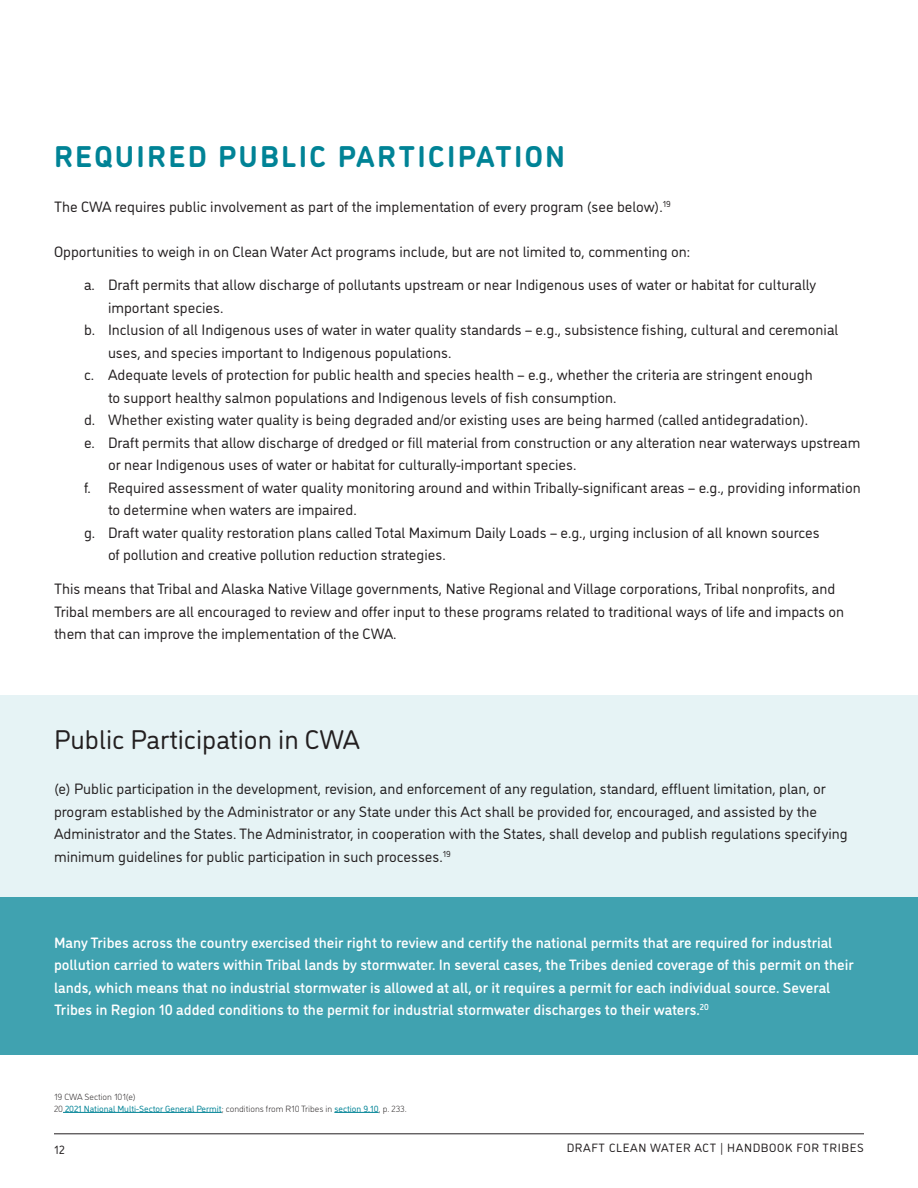
<style>
.page{position:relative;width:918px;height:1188px;background:#fff}
.page>*{position:absolute;margin:0;border:0;box-sizing:border-box;transform-origin:0 0}
.MEDIUM_HEADLINE{font:700 30px "DI Nosaur";letter-spacing:.075em;color:#008396}
.SIDE_BAR_HEADER{font:27px "DI Nosaur";color:#231f20}
.Body_Copy{font:15px/22.5px "DI Nosaur";color:#231f20}
.Pull_Quote_Style{font:500 15px/22.5px "DI Nosaur";color:#fff}
.t1{font:12px "DI Nosaur";letter-spacing:.05em;color:#231f20}
.Citations{font:9px "DI Nosaur";color:#008396}
.Citations-2{font:300 9px "DI Nosaur";color:#231f20}
.s1{font-weight:300;color:#231f20}
</style>
<div class="page">
<hr style="left:54px;top:1134px;width:810px;height:1px;background:#231f20">
<div style="left:0;top:695px;width:918px;height:327px;background:#e6f3f5"></div>
<div style="left:0;top:897px;width:918px;height:157px;background:#40a2b0"></div>
<hr style="left:63px;top:1112px;width:159px;height:1px;background:#008396">
<hr style="left:334px;top:1112px;width:45px;height:1px;background:#008396">
<p class="MEDIUM_HEADLINE" style="left:54px;top:133px;width:513px">REQUIRED PUBLIC PARTICIPATION</p>
<p class="Body_Copy" style="left:54px;top:194px;width:618px">The CWA requires public involvement as part of the implementation of every program (see below).<sup>19</sup></p>
<p class="Body_Copy" style="left:54px;top:239px;width:638px">Opportunities to weigh in on Clean Water Act programs include, but are not limited to, commenting on:</p>
<p class="Body_Copy" style="left:108px;top:273px;width:710px;text-indent:-24px">a. Draft permits that allow discharge of pollutants upstream or near Indigenous uses of water or habitat for culturally important species.</p>
<p class="Body_Copy" style="left:108px;top:318px;width:732px;text-indent:-24px">b. Inclusion of all Indigenous uses of water in water quality standards – e.g., subsistence fishing, cultural and ceremonial uses, and species important to Indigenous populations.</p>
<p class="Body_Copy" style="left:108px;top:363px;width:706px;text-indent:-24px">c. Adequate levels of protection for public health and species health – e.g., whether the criteria are stringent enough to support healthy salmon populations and Indigenous levels of fish consumption.</p>
<p class="Body_Copy" style="left:84px;top:408px;width:726px">d. Whether existing water quality is being degraded and/or existing uses are being harmed (called antidegradation).</p>
<p class="Body_Copy" style="left:108px;top:430px;width:754px;text-indent:-24px">e. Draft permits that allow discharge of dredged or fill material from construction or any alteration near waterways upstream or near Indigenous uses of water or habitat for culturally-important species.</p>
<p class="Body_Copy" style="left:108px;top:475px;width:754px;text-indent:-24px">f. Required assessment of water quality monitoring around and within Tribally-significant areas – e.g., providing information to determine when waters are impaired.</p>
<p class="Body_Copy" style="left:108px;top:520px;width:713px;text-indent:-24px">g. Draft water quality restoration plans called Total Maximum Daily Loads – e.g., urging inclusion of all known sources of pollution and creative pollution reduction strategies.</p>
<p class="Body_Copy" style="left:54px;top:577px;width:792px">This means that Tribal and Alaska Native Village governments, Native Regional and Village corporations, Tribal nonprofits, and<br>Tribal members are all encouraged to review and offer input to these programs related to traditional ways of life and impacts on them that can improve the implementation of the CWA.</p>
<p class="SIDE_BAR_HEADER" style="left:54px;top:721px;width:308px">Public Participation in CWA</p>
<p class="Body_Copy" style="left:54px;top:777px;width:795px">(e) Public participation in the development, revision, and enforcement of any regulation, standard, effluent limitation, plan, or program established by the Administrator or any State under this Act shall be provided for, encouraged, and assisted by the Administrator and the States. The Administrator, in cooperation with the States, shall develop and publish regulations specifying minimum guidelines for public participation in such processes.<sup>19</sup></p>
<p class="Pull_Quote_Style" style="left:54px;top:930px;width:801px">Many Tribes across the country exercised their right to review and certify the national permits that are required for industrial pollution carried to waters within Tribal lands by stormwater. In several cases, the Tribes denied coverage of this permit on their lands, which means that no industrial stormwater is allowed at all, or it requires a permit for each individual source. Several Tribes in Region 10 added conditions to the permit for industrial stormwater discharges to their waters.<sup>20</sup></p>
<p class="Citations-2" style="left:54px;top:1091px;width:83px">19 CWA Section 101(e)</p>
<p class="Citations" style="left:54px;top:1102px;width:354px"><span class="s1">20</span> 2021 National Multi-Sector General Permit<span class="s1">; conditions from R10 Tribes in</span> section 9.10<span class="s1">, p. 233.</span></p>
<p class="t1" style="left:54px;top:1141px;width:12px">12</p>
<p class="t1" style="left:567px;top:1139px;width:299px">DRAFT CLEAN WATER ACT | HANDBOOK FOR TRIBES</p>
</div>
